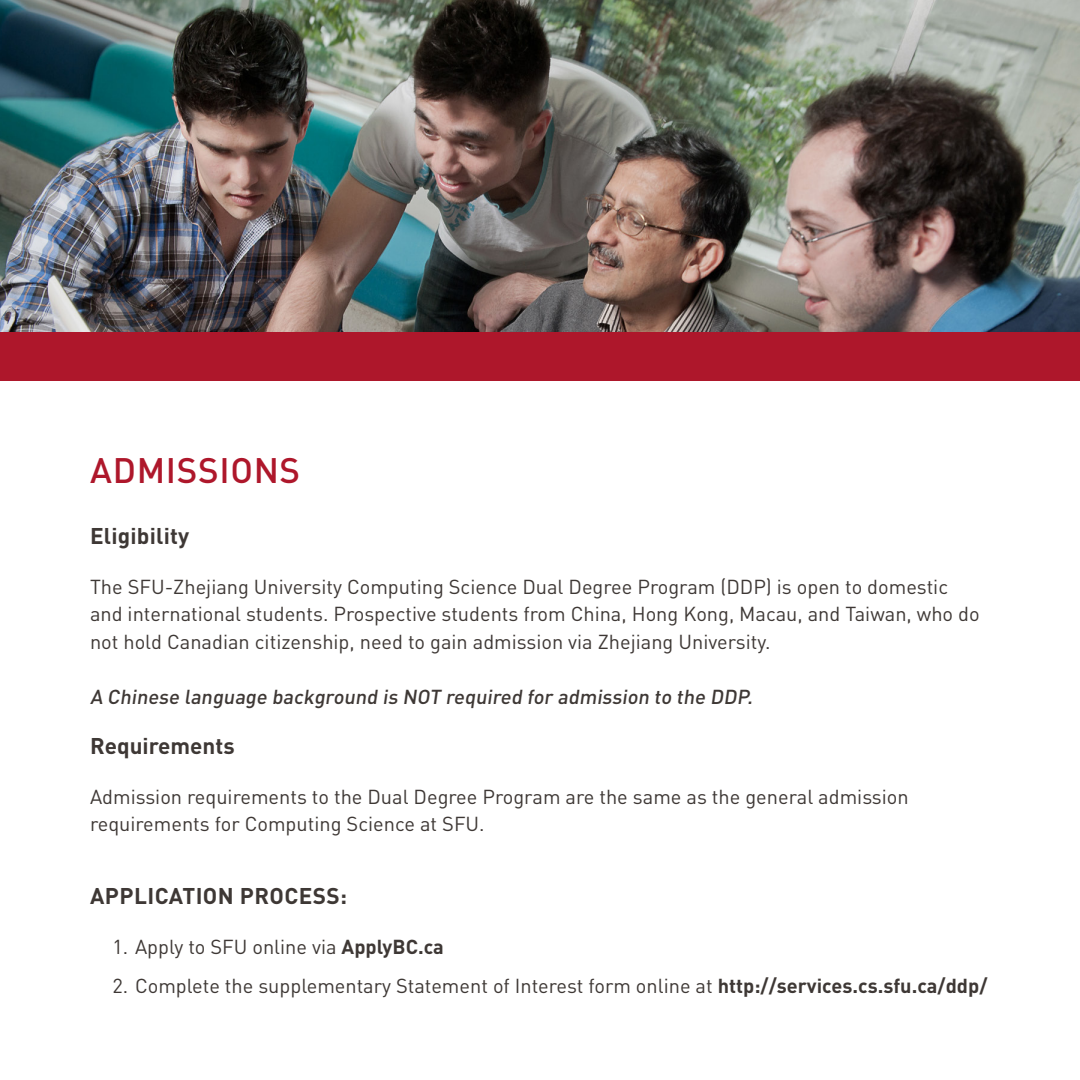
<style>
.page{position:relative;width:1080px;height:1080px;background:#fff}
.page>*{position:absolute;margin:0;border:0;box-sizing:border-box;transform-origin:0 0}
.Red_Heading_1{font:500 35px "DIN Pro";letter-spacing:.02em;color:#ae172b}
.Red_Heading_1-2{font:700 22.5px "DIN Pro";letter-spacing:.015em;color:#3e3835}
.Black_Bold_Heading_2{font:700 22.5px "DIN Pro";color:#3e3835}
.t1{font:20px/27.5px "DIN Pro";color:#3e3835}
.t2{font:500 20px "DIN Pro";color:#3e3835}
.s1{font-weight:700}
</style>
<div class="page">
<img style="left:0;top:0;width:1080px;height:332px">
<div style="left:0;top:332px;width:1080px;height:49px;background:#ae172b"></div>
<p class="Red_Heading_1" style="left:90px;top:446px;width:212px">ADMISSIONS</p>
<p class="Red_Heading_1-2" style="left:90px;top:521px;width:101px">Eligibility</p>
<p class="t1" style="left:90px;top:572px;width:891px">The SFU-Zhejiang University Computing Science Dual Degree Program (DDP) is open to domestic and international students. Prospective students from China, Hong Kong, Macau, and Taiwan, who do not hold Canadian citizenship, need to gain admission via Zhejiang University.</p>
<p class="t2" style="left:90px;top:683px;width:668px">A Chinese language background is NOT required for admission to the DDP.</p>
<p class="Black_Bold_Heading_2" style="left:90px;top:731px;width:146px">Requirements</p>
<p class="t1" style="left:90px;top:782px;width:820px">Admission requirements to the Dual Degree Program are the same as the general admission requirements for Computing Science at SFU.</p>
<p class="Red_Heading_1-2" style="left:90px;top:881px;width:259px">APPLICATION PROCESS:</p>
<p class="t1" style="left:112px;top:932px;width:333px">1. Apply to SFU online via <span class="s1">ApplyBC.ca</span></p>
<p class="t1" style="left:112px;top:971px;width:876px">2. Complete the supplementary Statement of Interest form online at <span class="s1">http://services.cs.sfu.ca/ddp/</span></p>
</div>
